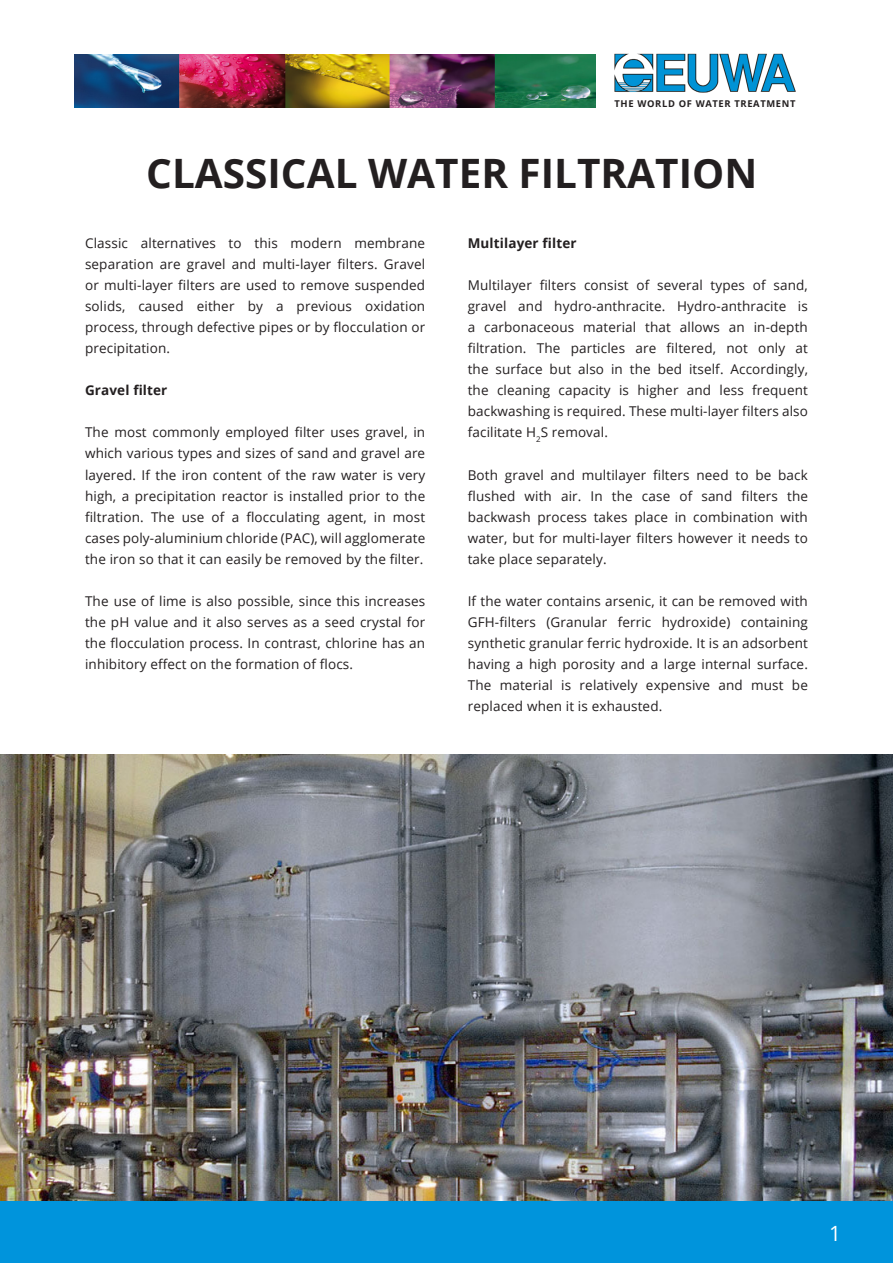
<style>
.page{position:relative;width:893px;height:1263px;background:#fff}
.page>*{position:absolute;margin:0;border:0;box-sizing:border-box;transform-origin:0 0}
.t1{font:700 40.5px "Open Sans";color:#231f20}
.t2{font:21px "Open Sans";color:#fff}
.EUWA_Fließtext__Bloc{font:13.5px/21px "Open Sans";letter-spacing:.01em;color:#231f20;text-align:justify}
.EUWA_Fließtext__Bloc-2{font:700 13.5px "Open Sans";letter-spacing:.01em;color:#231f20}
.t3{font:700 9.3px "Open Sans";letter-spacing:.07em;color:#231f20}
</style>
<div class="page">
<img style="left:0;top:754px;width:893px;height:448px">
<div style="left:0;top:1202px;width:893px;height:61px;background:#0094dc"></div>
<img style="left:75px;top:54px;width:521px;height:53px">
<img style="left:615px;top:53px;width:181px;height:39px">
<p class="t3" style="left:615px;top:97px;width:182px">THE WORLD OF WATER TREATMENT</p>
<p class="t1" style="left:146px;top:145px;width:612px">CLASSICAL WATER FILTRATION</p>
<p class="EUWA_Fließtext__Bloc" style="left:85px;top:233px;width:342px">Classic alternatives to this modern membrane separation are gravel and multi-layer filters. Gravel or multi-layer filters are used to remove suspended solids, caused either by a previous oxidation process, through defective pipes or by flocculation or precipitation.</p>
<p class="EUWA_Fließtext__Bloc-2" style="left:85px;top:381px;width:84px">Gravel filter</p>
<p class="EUWA_Fließtext__Bloc" style="left:85px;top:422px;width:342px">The most commonly employed filter uses gravel, in which various types and sizes of sand and gravel are layered. If the iron content of the raw water is very high, a precipitation reactor is installed prior to the filtration. The use of a flocculating agent, in most cases poly-aluminium chloride (PAC), will agglomerate the iron so that it can easily be removed by the filter.</p>
<p class="EUWA_Fließtext__Bloc" style="left:85px;top:590px;width:342px">The use of lime is also possible, since this increases the pH value and it also serves as a seed crystal for the flocculation process. In contrast, chlorine has an inhibitory effect on the formation of flocs.</p>
<p class="EUWA_Fließtext__Bloc-2" style="left:468px;top:234px;width:110px">Multilayer filter</p>
<p class="EUWA_Fließtext__Bloc" style="left:468px;top:275px;width:342px">Multilayer filters consist of several types of sand, gravel and hydro-anthracite. Hydro-anthracite is a carbonaceous material that allows an in-depth filtration. The particles are filtered, not only at the surface but also in the bed itself. Accordingly, the cleaning capacity is higher and less frequent backwashing is required. These multi-layer filters also facilitate H<sub>2</sub>S removal.</p>
<p class="EUWA_Fließtext__Bloc" style="left:468px;top:464px;width:342px">Both gravel and multilayer filters need to be back flushed with air. In the case of sand filters the backwash process takes place in combination with water, but for multi-layer filters however it needs to take place separately.</p>
<p class="EUWA_Fließtext__Bloc" style="left:468px;top:590px;width:342px">If the water contains arsenic, it can be removed with GFH-filters (Granular ferric hydroxide) containing synthetic granular ferric hydroxide. It is an adsorbent having a high porosity and a large internal surface.<br>The material is relatively expensive and must be replaced when it is exhausted.</p>
<p class="t2" style="left:829px;top:1219px;width:14px">1</p>
</div>
